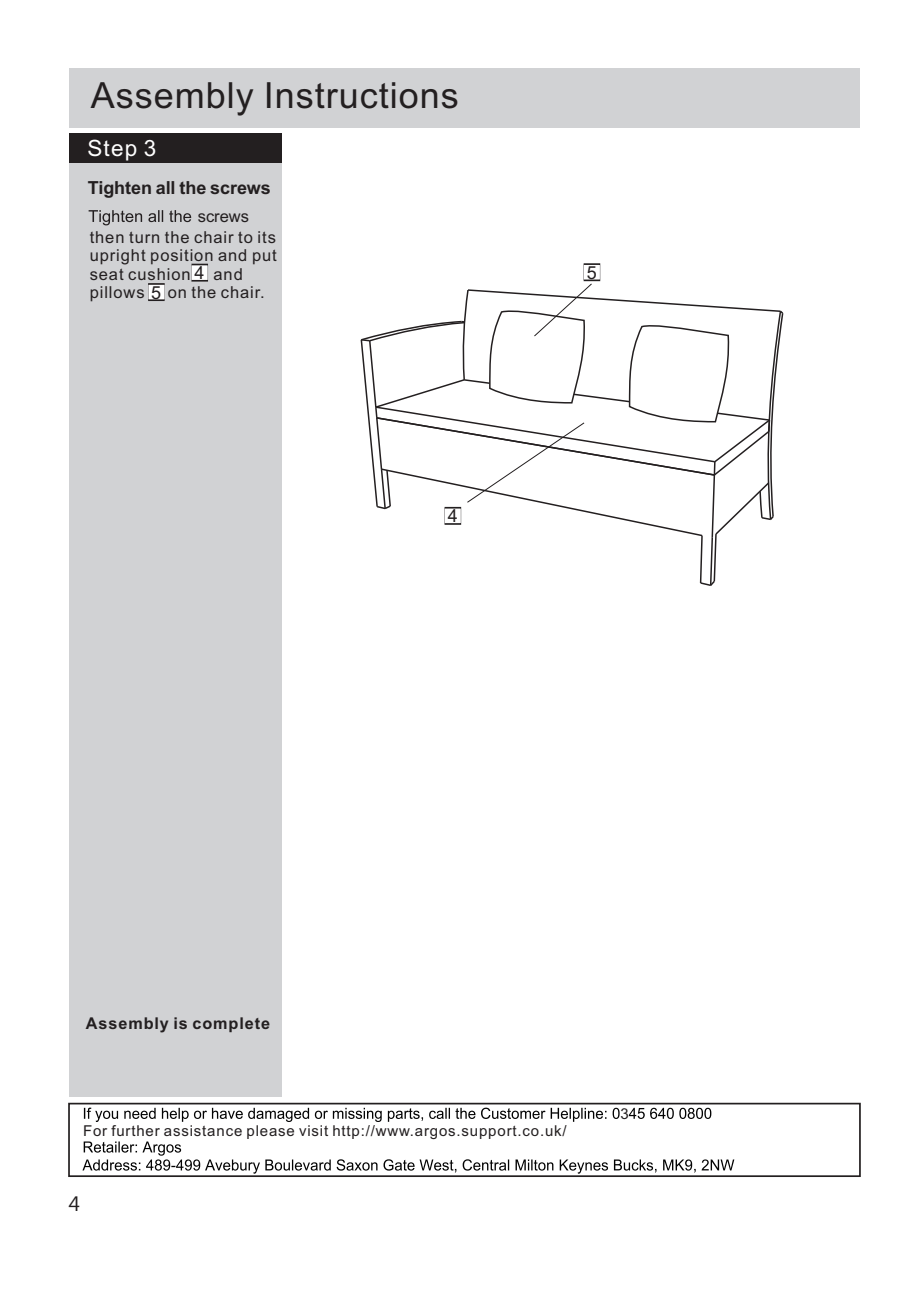
<style>
.page{position:relative;width:920px;height:1290px;background:#fff}
.page>*{position:absolute;margin:0;border:0;box-sizing:border-box;transform-origin:0 0}
.t1{font:36px "Arial";color:#231f20}
.t2{font:22.5px "Arial";color:#fff}
.t3{font:20.85px "Ebrima";color:#231f20}
.t4{font:700 18px "Arial";color:#231f20}
.t5{font:18px "Arial";color:#231f20}
.t6{font:16.5px/18.5px "Arial";letter-spacing:.055em;color:#231f20;text-align:justify}
.t7{font:700 16.2px "Arial";letter-spacing:.055em;color:#231f20}
.t8{font:15px "Arial";letter-spacing:.055em;color:#231f20}
.s1{font-size:18px}
</style>
<div class="page">
<div style="left:69px;top:68px;width:791px;height:60px;background:#d1d2d4"></div>
<div style="left:70px;top:711px;width:212px;height:385px;background:#d1d2d4"></div>
<div style="left:69px;top:163px;width:213px;height:575px;background:#d1d2d4"></div>
<div style="left:69px;top:133px;width:213px;height:30px;background:#231f20"></div>
<div style="left:68px;top:1103px;width:793px;height:74px;border:2px solid #231f20"></div>
<svg style="left:84px;top:1108px;width:627px;height:14px"></svg>
<svg style="left:82px;top:1141px;width:652px;height:33px"></svg>
<svg style="left:89px;top:210px;width:102px;height:15px"></svg>
<div style="left:192px;top:264px;width:16px;height:17px;background:#fff"></div>
<div style="left:191px;top:264px;width:17px;height:17px;border:1px solid #231f20"></div>
<div style="left:148px;top:284px;width:17px;height:16px;background:#fff"></div>
<div style="left:148px;top:284px;width:17px;height:17px;border:1px solid #231f20"></div>
<div style="left:583px;top:264px;width:17px;height:17px;border:1px solid #231f20"></div>
<svg style="left:360px;top:283px;width:424px;height:303px"></svg>
<h1 class="t1" style="left:91px;top:82px;width:370px">As s e m b l y I n s t r u c t i o n s</h1>
<h2 class="t2" style="left:87px;top:139px;width:70px">Step 3</h2>
<p class="t4" style="left:88px;top:181px;width:185px">Tighten all the screws</p>
<p class="t6" style="left:90px;top:229px;width:189px">then turn the chair to its upright position and put seat cushion <span class="s1">4</span></p>
<p class="t6" style="left:198px;top:208px;width:53px">screws</p>
<p class="t6" style="left:90px;top:266px;width:177px;text-indent:124px">and pillows <span class="s1">5</span> on the chair.</p>
<p class="t5" style="left:448px;top:509px;width:12px">4</p>
<p class="t5" style="left:587px;top:266px;width:12px">5</p>
<p class="t7" style="left:86px;top:1017px;width:186px">Assembly is complete</p>
<p class="t8" style="left:83px;top:1124px;width:485px">For further assistance please visit http://www.argos.support.co.uk/</p>
<p class="t3" style="left:69px;top:1196px;width:13px">4</p>
<p class="t8" style="left:620px;top:1107px;width:10px">3</p>
</div>
